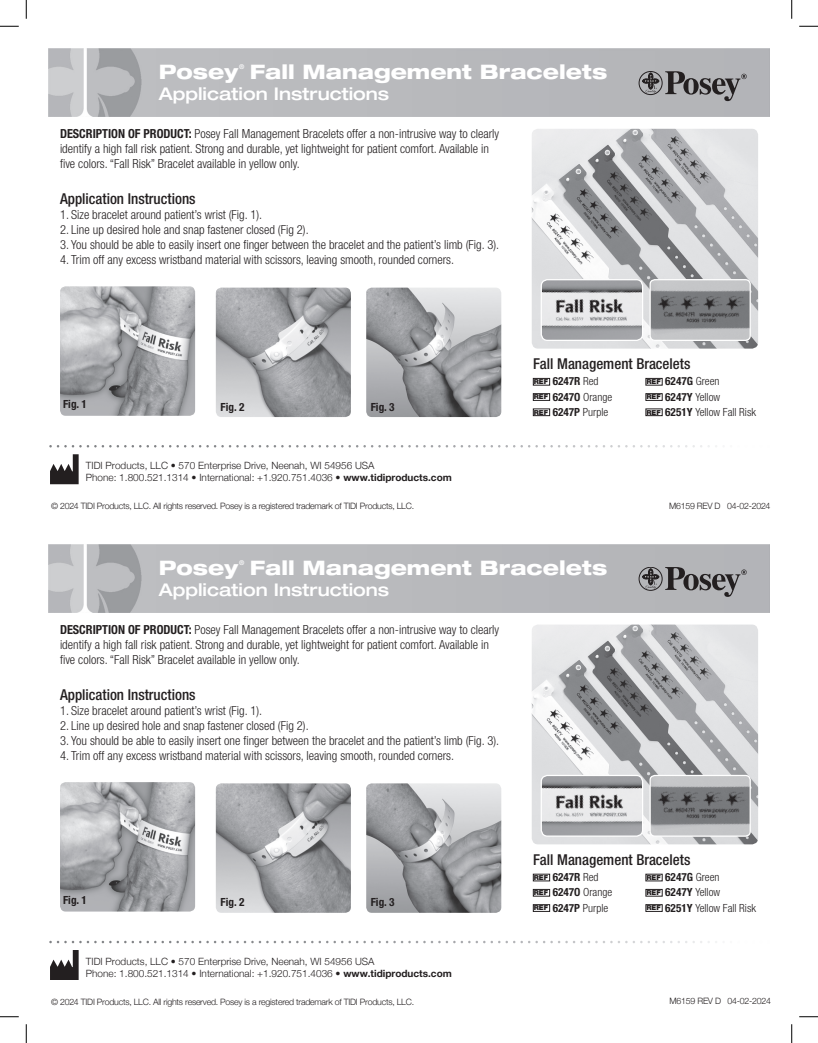
<style>
.page{position:relative;width:818px;height:1043px;background:#fff}
.page>*{position:absolute;margin:0;border:0;box-sizing:border-box;transform-origin:0 0}
.t1{font:800 expanded 20px "Helvetica Neue LT Std";color:#fff}
.t2{font:500 expanded 17.5px "Helvetica Neue LT Std";color:#fff}
.t3{font:500 condensed 15px "Helvetica Neue LT Std";color:#231f20}
.t4{font:300 condensed 12.5px/15px "Helvetica Neue LT Std";color:#231f20}
.t5{font:300 condensed 11.25px "Helvetica Neue LT Std";color:#231f20}
.t6{font:700 condensed 11.25px "Helvetica Neue LT Std";color:#231f20}
.t7{font:300 10px/11.5px "Helvetica Neue";color:#231f20}
.t8{font:300 8.75px "Helvetica Neue";letter-spacing:-.025em;color:#231f20}
.t9{font:expanded 6.5px "Helvetica Neue LT Std";color:#fff}
.s1{font-weight:700}
.s2{font-weight:900;font-stretch:normal;font-size:6.88px}
.s3{font-weight:300}
</style>
<div class="page">
<div style="left:533px;top:378px;width:17px;height:7px;border:1px solid #231f20"></div>
<div style="left:645px;top:378px;width:17px;height:7px;border:1px solid #231f20"></div>
<div style="left:533px;top:393px;width:17px;height:8px;border:1px solid #231f20"></div>
<div style="left:645px;top:393px;width:17px;height:8px;border:1px solid #231f20"></div>
<div style="left:533px;top:408px;width:17px;height:8px;border:1px solid #231f20"></div>
<div style="left:645px;top:408px;width:17px;height:8px;border:1px solid #231f20"></div>
<div style="left:533px;top:873px;width:17px;height:8px;border:1px solid #231f20"></div>
<div style="left:533px;top:889px;width:17px;height:7px;border:1px solid #231f20"></div>
<div style="left:645px;top:889px;width:17px;height:7px;border:1px solid #231f20"></div>
<div style="left:533px;top:904px;width:17px;height:7px;border:1px solid #231f20"></div>
<div style="left:645px;top:904px;width:17px;height:7px;border:1px solid #231f20"></div>
<img style="left:49px;top:49px;width:720px;height:67px">
<img style="left:49px;top:544px;width:720px;height:68px">
<svg style="left:665px;top:71px;width:81px;height:30px;background:#8a898c"></svg>
<svg style="left:642px;top:72px;width:17px;height:21px"></svg>
<div style="left:638px;top:71px;width:24px;height:24px;border:1px solid #231f20;border-radius:50%"></div>
<svg style="left:665px;top:567px;width:81px;height:30px;background:#8a898c"></svg>
<svg style="left:642px;top:568px;width:17px;height:21px"></svg>
<div style="left:638px;top:567px;width:24px;height:23px;border:1px solid #231f20;border-radius:50%"></div>
<svg style="left:49px;top:445px;width:668px;height:2px"></svg>
<svg style="left:49px;top:940px;width:668px;height:3px"></svg>
<img style="left:216px;top:287px;width:135px;height:130px">
<img style="left:216px;top:783px;width:135px;height:129px">
<img style="left:366px;top:287px;width:135px;height:130px">
<img style="left:366px;top:783px;width:135px;height:129px">
<img style="left:60px;top:286px;width:135px;height:130px">
<img style="left:60px;top:782px;width:135px;height:129px">
<img style="left:531px;top:129px;width:227px;height:219px">
<img style="left:531px;top:624px;width:227px;height:220px">
<img style="left:651px;top:280px;width:99px;height:60px">
<div style="left:649px;top:279px;width:101px;height:62px;border:1px solid #fff;border-radius:5px"></div>
<img style="left:650px;top:775px;width:100px;height:61px">
<div style="left:649px;top:774px;width:101px;height:62px;border:1px solid #fff;border-radius:5px"></div>
<img style="left:541px;top:280px;width:101px;height:60px">
<div style="left:540px;top:279px;width:103px;height:62px;border:1px solid #fff;border-radius:6px"></div>
<img style="left:541px;top:775px;width:101px;height:61px">
<div style="left:540px;top:774px;width:103px;height:62px;border:1px solid #fff;border-radius:6px"></div>
<svg style="left:0;top:25px;width:19px;height:2px"></svg>
<svg style="left:799px;top:25px;width:19px;height:2px"></svg>
<svg style="left:0;top:1016px;width:19px;height:1px"></svg>
<svg style="left:799px;top:1016px;width:19px;height:1px"></svg>
<svg style="left:25px;top:0;width:2px;height:19px"></svg>
<svg style="left:25px;top:1024px;width:2px;height:18px"></svg>
<svg style="left:791px;top:0;width:1px;height:19px"></svg>
<svg style="left:791px;top:1024px;width:1px;height:18px"></svg>
<svg style="left:50px;top:454px;width:29px;height:30px"></svg>
<svg style="left:50px;top:950px;width:29px;height:30px"></svg>
<h1 class="t1" style="left:159px;top:59px;width:81px">Posey</h1>
<p class="t9" style="left:239px;top:63px;width:7px">®</p>
<h1 class="t1" style="left:250px;top:59px;width:359px">Fall Management Bracelets</h1>
<h2 class="t2" style="left:159px;top:83px;width:232px">Application Instructions</h2>
<p class="t4" style="left:60px;top:126px;width:440px"><span class="s1">DESCRIPTION OF PRODUCT:</span> Posey Fall Management Bracelets offer a non-intrusive way to clearly identify a high fall risk patient. Strong and durable, yet lightweight for patient comfort. Available in five colors. “Fall Risk” Bracelet available in yellow only.</p>
<p class="t3" style="left:60px;top:190px;width:137px">Application Instructions</p>
<p class="t4" style="left:60px;top:207px;width:204px">1. Size bracelet around patient’s wrist (Fig. 1).</p>
<p class="t4" style="left:60px;top:222px;width:250px">2. Line up desired hole and snap fastener closed (Fig 2).</p>
<p class="t4" style="left:60px;top:237px;width:440px">3. You should be able to easily insert one finger between the bracelet and the patient’s limb (Fig. 3).</p>
<p class="t4" style="left:60px;top:252px;width:395px">4. Trim off any excess wristband material with scissors, leaving smooth, rounded corners.</p>
<p class="t6" style="left:63px;top:397px;width:25px">Fig. 1</p>
<p class="t6" style="left:220px;top:400px;width:25px">Fig. 2</p>
<p class="t6" style="left:371px;top:400px;width:25px">Fig. 3</p>
<p class="t7" style="left:86px;top:459px;width:367px">TIDI Products, LLC • 570 Enterprise Drive, Neenah, WI 54956 USA<br>Phone: 1.800.521.1314 • International: +1.920.751.4036 • <span class="s1">www.tidiproducts.com</span></p>
<p class="t8" style="left:51px;top:498px;width:364px">© 2024 TIDI Products, LLC. All rights reserved. Posey is a registered trademark of TIDI Products, LLC.</p>
<p class="t3" style="left:533px;top:354px;width:159px">Fall Management Bracelets</p>
<p class="t6" style="left:534px;top:374px;width:66px"><span class="s2">REF</span> 6247R <span class="s3">Red</span></p>
<p class="t6" style="left:646px;top:374px;width:75px"><span class="s2">REF</span> 6247G <span class="s3">Green</span></p>
<p class="t5" style="left:534px;top:390px;width:80px"><span class="s2">REF</span> <span class="s1">6247O</span> Orange</p>
<p class="t5" style="left:646px;top:390px;width:75px"><span class="s2">REF</span> <span class="s1">6247Y</span> Yellow</p>
<p class="t5" style="left:534px;top:405px;width:76px"><span class="s2">REF</span> <span class="s1">6247P</span> Purple</p>
<p class="t5" style="left:646px;top:405px;width:111px"><span class="s2">REF</span> <span class="s1">6251Y</span> Yellow Fall Risk</p>
<p class="t8" style="left:669px;top:499px;width:103px">M6159 REV D 04-02-2024</p>
<h1 class="t1" style="left:159px;top:554px;width:81px">Posey</h1>
<p class="t9" style="left:239px;top:558px;width:7px">®</p>
<h1 class="t1" style="left:250px;top:554px;width:359px">Fall Management Bracelets</h1>
<h2 class="t2" style="left:159px;top:579px;width:232px">Application Instructions</h2>
<p class="t4" style="left:60px;top:622px;width:440px"><span class="s1">DESCRIPTION OF PRODUCT:</span> Posey Fall Management Bracelets offer a non-intrusive way to clearly identify a high fall risk patient. Strong and durable, yet lightweight for patient comfort. Available in five colors. “Fall Risk” Bracelet available in yellow only.</p>
<p class="t3" style="left:60px;top:685px;width:137px">Application Instructions</p>
<p class="t4" style="left:60px;top:702px;width:204px">1. Size bracelet around patient’s wrist (Fig. 1).</p>
<p class="t4" style="left:60px;top:717px;width:250px">2. Line up desired hole and snap fastener closed (Fig 2).</p>
<p class="t4" style="left:60px;top:732px;width:440px">3. You should be able to easily insert one finger between the bracelet and the patient’s limb (Fig. 3).</p>
<p class="t4" style="left:60px;top:747px;width:395px">4. Trim off any excess wristband material with scissors, leaving smooth, rounded corners.</p>
<p class="t6" style="left:63px;top:893px;width:25px">Fig. 1</p>
<p class="t6" style="left:220px;top:895px;width:25px">Fig. 2</p>
<p class="t6" style="left:371px;top:895px;width:25px">Fig. 3</p>
<p class="t7" style="left:86px;top:955px;width:367px">TIDI Products, LLC • 570 Enterprise Drive, Neenah, WI 54956 USA<br>Phone: 1.800.521.1314 • International: +1.920.751.4036 • <span class="s1">www.tidiproducts.com</span></p>
<p class="t8" style="left:51px;top:994px;width:364px">© 2024 TIDI Products, LLC. All rights reserved. Posey is a registered trademark of TIDI Products, LLC.</p>
<p class="t3" style="left:533px;top:850px;width:159px">Fall Management Bracelets</p>
<p class="t6" style="left:534px;top:870px;width:66px"><span class="s2">REF</span> 6247R <span class="s3">Red</span></p>
<p class="t6" style="left:646px;top:870px;width:75px"><span class="s2">REF</span> 6247G <span class="s3">Green</span></p>
<p class="t5" style="left:534px;top:886px;width:80px"><span class="s2">REF</span> <span class="s1">6247O</span> Orange</p>
<p class="t5" style="left:646px;top:886px;width:75px"><span class="s2">REF</span> <span class="s1">6247Y</span> Yellow</p>
<p class="t5" style="left:534px;top:901px;width:76px"><span class="s2">REF</span> <span class="s1">6247P</span> Purple</p>
<p class="t5" style="left:646px;top:901px;width:111px"><span class="s2">REF</span> <span class="s1">6251Y</span> Yellow Fall Risk</p>
<p class="t8" style="left:669px;top:994px;width:103px">M6159 REV D 04-02-2024</p>
</div>
